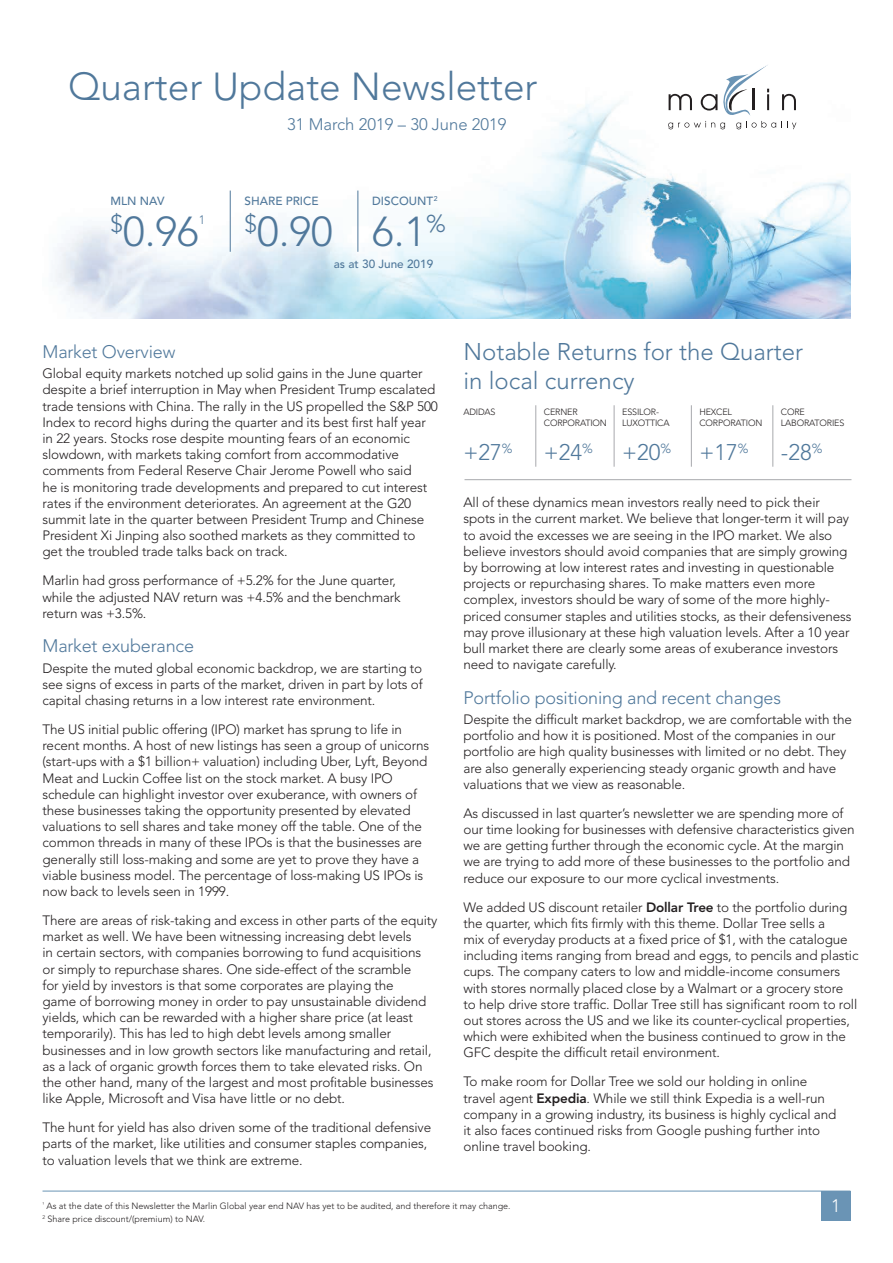
<style>
.page{position:relative;width:893px;height:1263px;background:#fff}
.page>*{position:absolute;margin:0;border:0;box-sizing:border-box;transform-origin:0 0}
.t1{font:300 41.55px "Avenir";color:#50789b}
.t2{font:300 38.7px "Avenir";color:#50789b}
.t3{font:300 24px/28.8px "Avenir";color:#50789b}
.t4{font:300 22.5px "Avenir";color:#50789b}
.t5{font:300 18px "Avenir";letter-spacing:-.01em;color:#50789b}
.t6{font:300 18px "Avenir";color:#fff}
.t7{font:300 16.65px "Avenir";color:#50789b}
.t8{font:300 13.5px/16.2px "Avenir";letter-spacing:-.01em;color:#231f20}
.t9{font:300 12.3px "Avenir";color:#50789b}
.t10{font:500 11.7px "Avenir";color:#50789b}
.t11{font:300 9px/12.9px "Avenir";color:#231f20}
.t12{font:300 9px/10.8px "Avenir";letter-spacing:-.02em;color:#231f20}
.s1{font-weight:800}
</style>
<div class="page">
<img style="left:55px;top:102px;width:795px;height:217px">
<hr style="left:43px;top:1191px;width:807px;height:1px;background:#6a94b5">
<div style="left:821px;top:1191px;width:29px;height:29px;background:#6a94b5"></div>
<svg style="left:668px;top:65px;width:128px;height:64px"></svg>
<hr style="left:535px;top:405px;width:1px;height:62px;background:#a8a9ad">
<hr style="left:464px;top:479px;width:387px;height:1px;background:#a8a9ad">
<hr style="left:614px;top:405px;width:1px;height:62px;background:#a8a9ad">
<hr style="left:691px;top:405px;width:1px;height:62px;background:#a8a9ad">
<hr style="left:772px;top:405px;width:1px;height:62px;background:#a8a9ad">
<hr style="left:358px;top:191px;width:1px;height:61px;background:#50789b">
<hr style="left:230px;top:191px;width:1px;height:61px;background:#50789b">
<h2 class="t2" style="left:68px;top:64px;width:471px">Quarter Update Newsletter</h2>
<p class="t7" style="left:287px;top:114px;width:221px">31 March 2019 – 30 June 2019</p>
<p class="t10" style="left:111px;top:194px;width:55px">MLN NAV</p>
<h1 class="t1" style="left:111px;top:207px;width:90px"><sup>$</sup>0.96</h1>
<p class="t9" style="left:199px;top:213px;width:8px">1</p>
<p class="t10" style="left:372px;top:194px;width:67px">DISCOUNT<sup>2</sup></p>
<h1 class="t1" style="left:372px;top:207px;width:75px">6.1<sup>%</sup></h1>
<p class="t10" style="left:334px;top:257px;width:101px">as at 30 June 2019</p>
<p class="t10" style="left:245px;top:194px;width:76px">SHARE PRICE</p>
<h1 class="t1" style="left:245px;top:207px;width:90px"><sup>$</sup>0.90</h1>
<h3 class="t5" style="left:43px;top:341px;width:134px">Market Overview</h3>
<p class="t8" style="left:43px;top:365px;width:397px">Global equity markets notched up solid gains in the June quarter despite a brief interruption in May when President Trump escalated trade tensions with China. The rally in the US propelled the S&amp;P 500<br>Index to record highs during the quarter and its best first half year in 22 years. Stocks rose despite mounting fears of an economic slowdown, with markets taking comfort from accommodative comments from Federal Reserve Chair Jerome Powell who said<br>he is monitoring trade developments and prepared to cut interest rates if the environment deteriorates. An agreement at the G20 summit late in the quarter between President Trump and Chinese President Xi Jinping also soothed markets as they committed to get the troubled trade talks back on track.</p>
<p class="t8" style="left:43px;top:573px;width:360px">Marlin had gross performance of +5.2% for the June quarter, while the adjusted NAV return was +4.5% and the benchmark return was +3.5%.</p>
<h3 class="t5" style="left:43px;top:635px;width:153px">Market exuberance</h3>
<p class="t8" style="left:43px;top:660px;width:382px;text-align:justify">Despite the muted global economic backdrop, we are starting to see signs of excess in parts of the market, driven in part by lots of capital chasing returns in a low interest rate environment.</p>
<p class="t8" style="left:43px;top:721px;width:388px">The US initial public offering (IPO) market has sprung to life in recent months. A host of new listings has seen a group of unicorns (start-ups with a $1 billion+ valuation) including Uber, Lyft, Beyond Meat and Luckin Coffee list on the stock market. A busy IPO schedule can highlight investor over exuberance, with owners of these businesses taking the opportunity presented by elevated valuations to sell shares and take money off the table. One of the common threads in many of these IPOs is that the businesses are generally still loss-making and some are yet to prove they have a viable business model. The percentage of loss-making US IPOs is now back to levels seen in 1999.</p>
<p class="t8" style="left:43px;top:912px;width:396px">There are areas of risk-taking and excess in other parts of the equity market as well. We have been witnessing increasing debt levels<br>in certain sectors, with companies borrowing to fund acquisitions<br>or simply to repurchase shares. One side-effect of the scramble<br>for yield by investors is that some corporates are playing the<br>game of borrowing money in order to pay unsustainable dividend yields, which can be rewarded with a higher share price (at least temporarily). This has led to high debt levels among smaller businesses and in low growth sectors like manufacturing and retail, as a lack of organic growth forces them to take elevated risks. On the other hand, many of the largest and most profitable businesses like Apple, Microsoft and Visa have little or no debt.</p>
<p class="t8" style="left:43px;top:1119px;width:390px">The hunt for yield has also driven some of the traditional defensive parts of the market, like utilities and consumer staples companies, to valuation levels that we think are extreme.</p>
<h3 class="t3" style="left:463px;top:337px;width:341px">Notable Returns for the Quarter in local currency</h3>
<p class="t11" style="left:463px;top:406px;width:34px">ADIDAS</p>
<h3 class="t4" style="left:463px;top:439px;width:51px">+27<sup>%</sup></h3>
<p class="t12" style="left:781px;top:407px;width:65px">CORE<br>LABORATORIES</p>
<h3 class="t4" style="left:781px;top:439px;width:43px">-28<sup>%</sup></h3>
<p class="t8" style="left:463px;top:494px;width:390px">All of these dynamics mean investors really need to pick their spots in the current market. We believe that longer-term it will pay to avoid the excesses we are seeing in the IPO market. We also believe investors should avoid companies that are simply growing by borrowing at low interest rates and investing in questionable projects or repurchasing shares. To make matters even more complex, investors should be wary of some of the more highly&shy;priced consumer staples and utilities stocks, as their defensiveness may prove illusionary at these high valuation levels. After a 10 year bull market there are clearly some areas of exuberance investors need to navigate carefully.</p>
<h3 class="t5" style="left:463px;top:687px;width:319px">Portfolio positioning and recent changes</h3>
<p class="t8" style="left:463px;top:711px;width:390px">Despite the difficult market backdrop, we are comfortable with the portfolio and how it is positioned. Most of the companies in our portfolio are high quality businesses with limited or no debt. They are also generally experiencing steady organic growth and have valuations that we view as reasonable.</p>
<p class="t8" style="left:463px;top:805px;width:393px">As discussed in last quarter’s newsletter we are spending more of our time looking for businesses with defensive characteristics given we are getting further through the economic cycle. At the margin we are trying to add more of these businesses to the portfolio and reduce our exposure to our more cyclical investments.</p>
<p class="t8" style="left:463px;top:899px;width:396px">We added US discount retailer <span class="s1">Dollar Tree</span> to the portfolio during the quarter, which fits firmly with this theme. Dollar Tree sells a<br>mix of everyday products at a fixed price of $1, with the catalogue including items ranging from bread and eggs, to pencils and plastic cups. The company caters to low and middle-income consumers with stores normally placed close by a Walmart or a grocery store to help drive store traffic. Dollar Tree still has significant room to roll out stores across the US and we like its counter-cyclical properties, which were exhibited when the business continued to grow in the GFC despite the difficult retail environment.</p>
<p class="t8" style="left:463px;top:1073px;width:374px">To make room for Dollar Tree we sold our holding in online travel agent <span class="s1">Expedia</span>. While we still think Expedia is a well-run company in a growing industry, its business is highly cyclical and it also faces continued risks from Google pushing further into online travel booking.</p>
<p class="t12" style="left:544px;top:407px;width:64px">CERNER<br>CORPORATION</p>
<h3 class="t4" style="left:544px;top:439px;width:51px">+24<sup>%</sup></h3>
<p class="t12" style="left:622px;top:407px;width:49px">ESSILOR-<br>LUXOTTICA</p>
<h3 class="t4" style="left:622px;top:439px;width:51px">+20<sup>%</sup></h3>
<p class="t12" style="left:699px;top:407px;width:64px">HEXCEL<br>CORPORATION</p>
<h3 class="t4" style="left:699px;top:439px;width:51px">+17<sup>%</sup></h3>
<p class="t11" style="left:43px;top:1199px;width:470px"><sup>¹</sup> As at the date of this Newsletter the Marlin Global year end NAV has yet to be audited, and therefore it may change.<br><sup>2</sup> Share price discount/(premium) to NAV.</p>
<h3 class="t6" style="left:831px;top:1195px;width:11px">1</h3>
</div>
